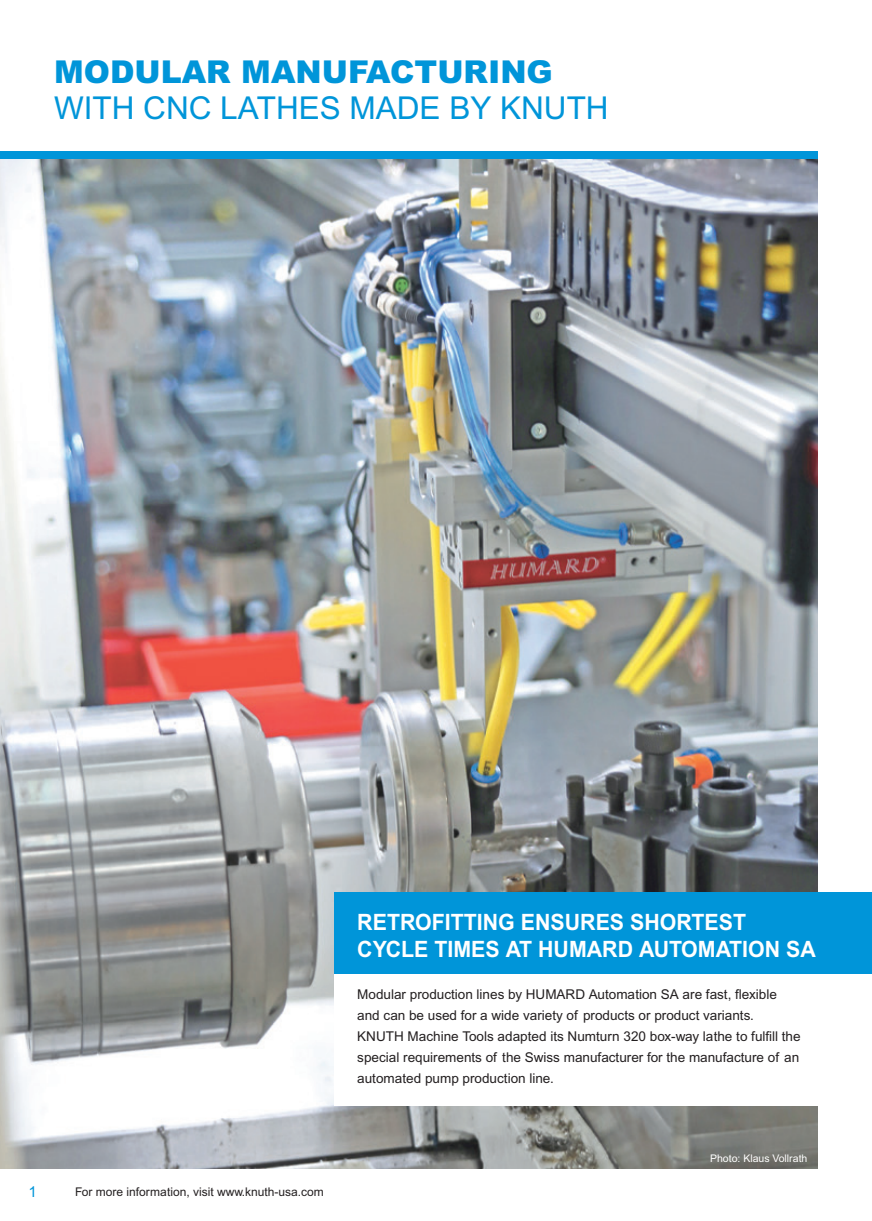
<style>
.page{position:relative;width:872px;height:1221px;background:#fff}
.page>*{position:absolute;margin:0;border:0;box-sizing:border-box;transform-origin:0 0}
.Headline_2{font:31.5px/36px "Arial MT Pro";color:#0095d9}
.Headline_3{font:700 22.5px "Arial MT Pro";color:#fff;scale:.95 1}
.Seitenzahl{font:15px "Arial MT Pro";color:#0095d9}
.Headline_3-2{font:13.5px/21px "Arial MT Pro";color:#231f20}
.Grundtext{font:12px "Arial MT Pro";color:#231f20}
.fliesstext-redaktion{font:10.5px "Arial MT Pro";color:#fff}
.s1{font-weight:900}
</style>
<div class="page">
<img style="left:0;top:159px;width:818px;height:1008px">
<div style="left:334px;top:893px;width:538px;height:213px;background:#fff"></div>
<div style="left:0;top:151px;width:818px;height:8px;background:#0095d9"></div>
<div style="left:334px;top:892px;width:538px;height:82px;background:#0095d9"></div>
<p class="Headline_2" style="left:54px;top:56px;width:556px"><span class="s1">MODULAR MANUFACTURING<br></span>WITH CNC LATHES MADE BY KNUTH</p>
<p class="Headline_3" style="left:357px;top:908px;width:411px">RETROFITTING ENSURES SHORTEST</p>
<p class="Headline_3" style="left:357px;top:935px;width:484px">CYCLE TIMES AT HUMARD AUTOMATION SA</p>
<p class="Headline_3-2" style="left:357px;top:983px;width:445px">Modular production lines by HUMARD Automation SA are fast, flexible and can be used for a wide variety of products or product variants.<br>KNUTH Machine Tools adapted its Numturn 320 box-way lathe to fulfill the special requirements of the Swiss manufacturer for the manufacture of an automated pump production line.</p>
<p class="Seitenzahl" style="left:28px;top:1182px;width:10px">1</p>
<p class="Grundtext" style="left:75px;top:1184px;width:250px">For more information, visit www.knuth-usa.com</p>
<p class="fliesstext-redaktion" style="left:710px;top:1151px;width:99px">Photo: Klaus Vollrath</p>
</div>
